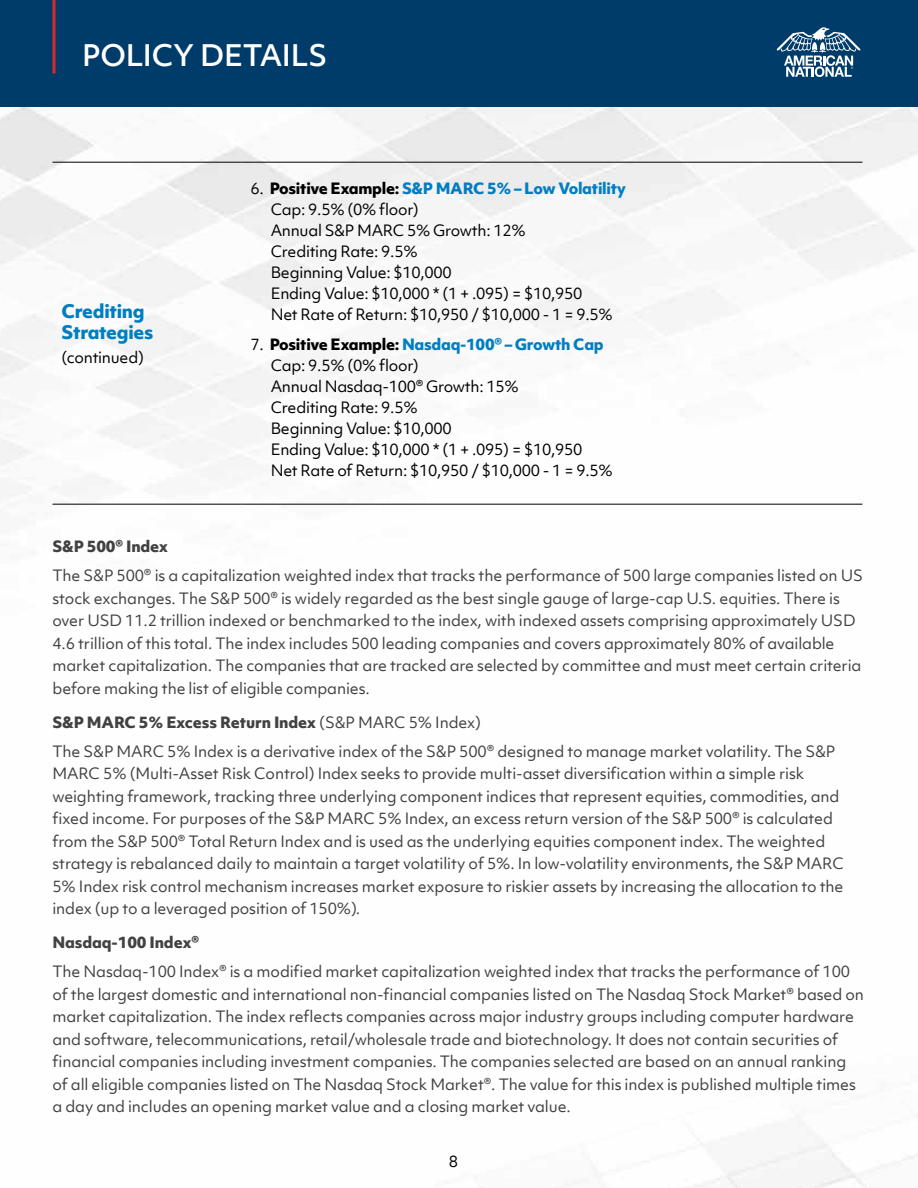
<style>
.page{position:relative;width:918px;height:1188px;background:#fff}
.page>*{position:absolute;margin:0;border:0;box-sizing:border-box;transform-origin:0 0}
.t1{font:500 28.5px "Objektiv Mk 1";letter-spacing:-.005em;color:#fff}
.t2{font:800 18px/21px "Objektiv Mk 1";letter-spacing:-.02em;color:#007ec1}
.t3{font:15px/22.5px "Objektiv Mk 1";letter-spacing:-.01em;color:#414042}
.t4{font:15px/21px "Objektiv Mk 1";letter-spacing:-.02em;color:#000}
.t5{font:800 15px "Objektiv Mk 1";letter-spacing:-.01em;color:#414042}
.s1{font-weight:800}
.s2{font-weight:800;color:#007ec1}
</style>
<div class="page">
<div style="left:0;top:0;width:918px;height:107px;background:#003c6a"></div>
<svg style="left:52px;top:0;width:4px;height:73px"></svg>
<svg style="left:776px;top:27px;width:85px;height:50px"></svg>
<hr style="left:52px;top:162px;width:190px;height:1px;background:#000">
<hr style="left:242px;top:162px;width:620px;height:1px;background:#000">
<hr style="left:52px;top:504px;width:190px;height:1px;background:#000">
<hr style="left:242px;top:504px;width:620px;height:1px;background:#000">
<h1 class="t1" style="left:82px;top:35px;width:247px">POLICY DETAILS</h1>
<p class="t2" style="left:62px;top:301px;width:94px">Crediting<br>Strategies</p>
<p class="t4" style="left:62px;top:346px;width:84px">(continued)</p>
<p class="t4" style="left:271px;top:177px;width:357px;text-indent:-20px">6. <span class="s1">Positive Example:</span> <span class="s2">S&amp;P MARC 5% – Low Volatility </span>Cap: 9.5% (0% floor)<br>Annual S&amp;P MARC 5% Growth: 12%<br>Crediting Rate: 9.5%<br>Beginning Value: $10,000<br>Ending Value: $10,000 * (1 + .095) = $10,950<br>Net Rate of Return: $10,950 / $10,000 - 1 = 9.5%</p>
<p class="t4" style="left:271px;top:333px;width:343px;text-indent:-20px">7. <span class="s1">Positive Example:</span> <span class="s2">Nasdaq-100® – Growth Cap </span>Cap: 9.5% (0% floor)<br>Annual Nasdaq-100® Growth: 15%<br>Crediting Rate: 9.5%<br>Beginning Value: $10,000<br>Ending Value: $10,000 * (1 + .095) = $10,950<br>Net Rate of Return: $10,950 / $10,000 - 1 = 9.5%</p>
<p class="t5" style="left:53px;top:536px;width:117px">S&amp;P 500® Index</p>
<p class="t3" style="left:53px;top:564px;width:812px">The S&amp;P 500® is a capitalization weighted index that tracks the performance of 500 large companies listed on US stock exchanges. The S&amp;P 500® is widely regarded as the best single gauge of large-cap U.S. equities. There is over USD 11.2 trillion indexed or benchmarked to the index, with indexed assets comprising approximately USD 4.6 trillion of this total. The index includes 500 leading companies and covers approximately 80% of available market capitalization. The companies that are tracked are selected by committee and must meet certain criteria before making the list of eligible companies.</p>
<p class="t3" style="left:53px;top:707px;width:784px;line-height:29.2px"><span class="s1">S&amp;P MARC 5% Excess Return Index</span> (S&amp;P MARC 5% Index)<br>The S&amp;P MARC 5% Index is a derivative index of the S&amp;P 500® designed to manage market volatility. The S&amp;P</p>
<p class="t3" style="left:53px;top:762px;width:793px">MARC 5% (Multi-Asset Risk Control) Index seeks to provide multi-asset diversification within a simple risk weighting framework, tracking three underlying component indices that represent equities, commodities, and fixed income. For purposes of the S&amp;P MARC 5% Index, an excess return version of the S&amp;P 500® is calculated from the S&amp;P 500® Total Return Index and is used as the underlying equities component index. The weighted strategy is rebalanced daily to maintain a target volatility of 5%. In low-volatility environments, the S&amp;P MARC 5% Index risk control mechanism increases market exposure to riskier assets by increasing the allocation to the index (up to a leveraged position of 150%).</p>
<p class="t5" style="left:53px;top:932px;width:148px">Nasdaq-100 Index®</p>
<p class="t3" style="left:53px;top:960px;width:813px">The Nasdaq-100 Index® is a modified market capitalization weighted index that tracks the performance of 100 of the largest domestic and international non-financial companies listed on The Nasdaq Stock Market® based on market capitalization. The index reflects companies across major industry groups including computer hardware and software, telecommunications, retail/wholesale trade and biotechnology. It does not contain securities of financial companies including investment companies. The companies selected are based on an annual ranking of all eligible companies listed on The Nasdaq Stock Market®. The value for this index is published multiple times a day and includes an opening market value and a closing market value.</p>
<p class="t4" style="left:449px;top:1151px;width:11px">8</p>
</div>
